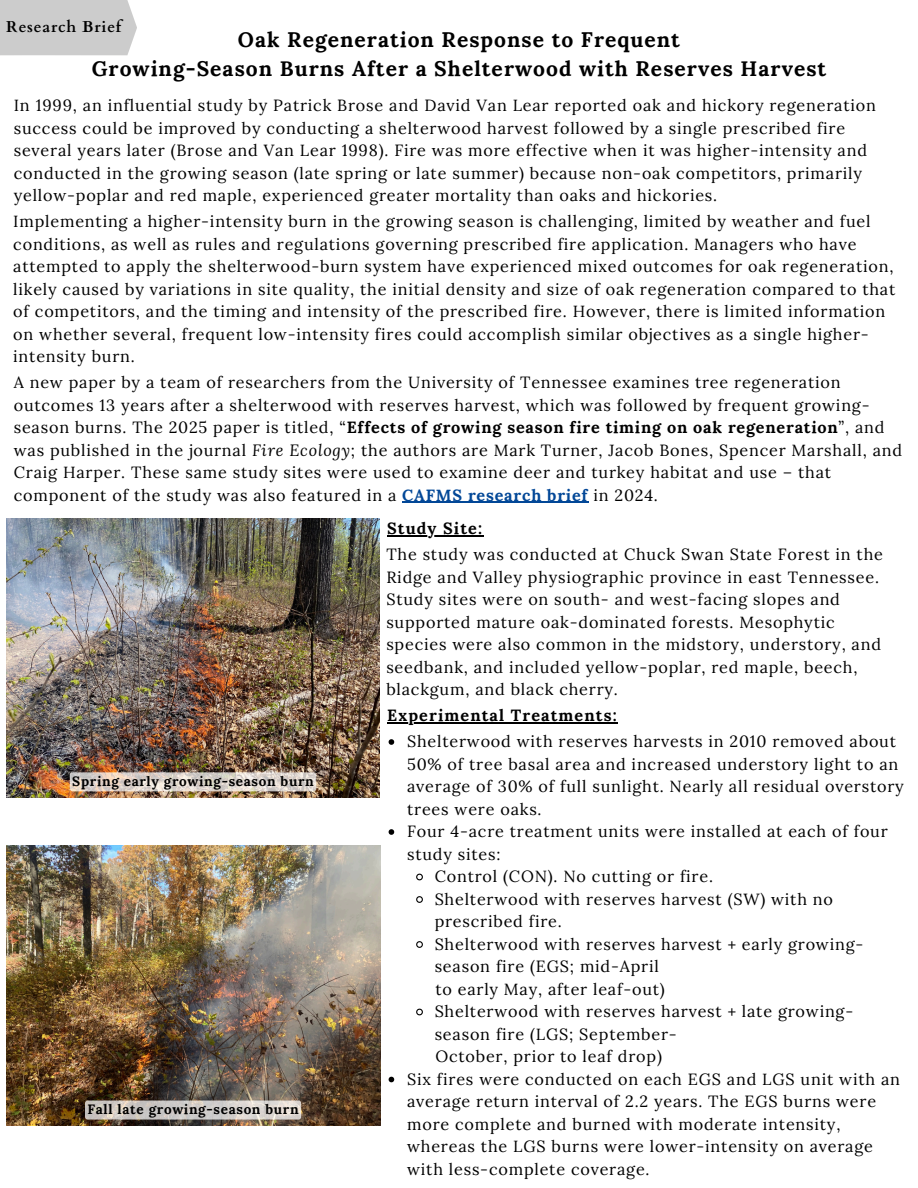
<style>
.page{position:relative;width:918px;height:1188px;background:#fff}
.page>*{position:absolute;margin:0;border:0;box-sizing:border-box;transform-origin:0 0}
.t1{font:700 21px/29.2px "Lora";letter-spacing:.05em;color:#000;text-align:center}
.t2{font:16.2px/22.5px "Lora";letter-spacing:.05em;color:#000}
.t3{font:700 16.2px "Lora";letter-spacing:.07em;color:#000}
.t4{font:700 15.75px "Cardo";letter-spacing:.05em;color:#000}
.t5{font:700 13.5px "Lora";letter-spacing:.05em;color:#000}
.s1{font-weight:700}
.s2{font-style:italic}
.s3{font-weight:700;color:#024797}
</style>
<div class="page">
<div style="left:0;top:0;width:137px;height:55px;background:#ccc"></div>
<img style="left:7px;top:519px;width:372px;height:279px">
<img style="left:7px;top:846px;width:373px;height:280px">
<hr style="left:387px;top:535px;width:96px;height:1px;background:#000">
<hr style="left:402px;top:502px;width:186px;height:1px;background:#024797">
<hr style="left:387px;top:722px;width:231px;height:1px;background:#000">
<svg style="left:389px;top:739px;width:5px;height:6px"></svg>
<svg style="left:389px;top:829px;width:5px;height:6px"></svg>
<svg style="left:416px;top:873px;width:7px;height:8px"></svg>
<svg style="left:416px;top:896px;width:7px;height:7px"></svg>
<svg style="left:416px;top:941px;width:7px;height:7px"></svg>
<svg style="left:416px;top:1008px;width:7px;height:8px"></svg>
<svg style="left:389px;top:1077px;width:5px;height:5px"></svg>
<svg style="left:70px;top:772px;width:246px;height:19px;background:#dcd2ca"></svg>
<svg style="left:85px;top:1101px;width:216px;height:19px;background:#d0cbc6"></svg>
<h1 class="t4" style="left:6px;top:16px;width:116px">Research Brief</h1>
<h2 class="t1" style="left:92px;top:25px;width:736px">Oak Regeneration Response to Frequent<br>Growing-Season Burns After a Shelterwood with Reserves Harvest</h2>
<h3 class="t2" style="left:14px;top:94px;width:864px">In 1999, an influential study by Patrick Brose and David Van Lear reported oak and hickory regeneration success could be improved by conducting a shelterwood harvest followed by a single prescribed fire several years later (Brose and Van Lear 1998). Fire was more effective when it was higher-intensity and conducted in the growing season (late spring or late summer) because non-oak competitors, primarily yellow-poplar and red maple, experienced greater mortality than oaks and hickories.</h3>
<h3 class="t2" style="left:13px;top:210px;width:884px">Implementing a higher-intensity burn in the growing season is challenging, limited by weather and fuel conditions, as well as rules and regulations governing prescribed fire application. Managers who have attempted to apply the shelterwood-burn system have experienced mixed outcomes for oak regeneration, likely caused by variations in site quality, the initial density and size of oak regeneration compared to that of competitors, and the timing and intensity of the prescribed fire. However, there is limited information on whether several, frequent low-intensity fires could accomplish similar objectives as a single higher&shy;intensity burn.</h3>
<p class="t2" style="left:14px;top:371px;width:890px">A new paper by a team of researchers from the University of Tennessee examines tree regeneration outcomes 13 years after a shelterwood with reserves harvest, which was followed by frequent growing&shy;season burns. The 2025 paper is titled, “<span class="s1">Effects of growing season fire timing on oak regeneration</span>”, and was published in the journal <span class="s2">Fire Ecology</span>; the authors are Mark Turner, Jacob Bones, Spencer Marshall, and Craig Harper. These same study sites were used to examine deer and turkey habitat and use – that component of the study was also featured in a <span class="s3">CAFMS research brief</span> in 2024.</p>
<h3 class="t5" style="left:72px;top:772px;width:243px">Spring early growing-season burn</h3>
<p class="t5" style="left:87px;top:1100px;width:213px">Fall late growing-season burn</p>
<h3 class="t3" style="left:387px;top:518px;width:96px">Study Site:</h3>
<p class="t2" style="left:386px;top:543px;width:498px">The study was conducted at Chuck Swan State Forest in the Ridge and Valley physiographic province in east Tennessee.<br>Study sites were on south- and west-facing slopes and supported mature oak-dominated forests. Mesophytic species were also common in the midstory, understory, and seedbank, and included yellow-poplar, red maple, beech, blackgum, and black cherry.</p>
<p class="t3" style="left:387px;top:705px;width:231px">Experimental Treatments:</p>
<p class="t2" style="left:407px;top:730px;width:498px">Shelterwood with reserves harvests in 2010 removed about 50% of tree basal area and increased understory light to an average of 30% of full sunlight. Nearly all residual overstory trees were oaks.</p>
<h2 class="t2" style="left:407px;top:820px;width:482px">Four 4-acre treatment units were installed at each of four study sites:</h2>
<h3 class="t2" style="left:435px;top:865px;width:280px">Control (CON). No cutting or fire.</h3>
<h2 class="t2" style="left:435px;top:887px;width:400px">Shelterwood with reserves harvest (SW) with no prescribed fire.</h2>
<p class="t2" style="left:435px;top:932px;width:430px">Shelterwood with reserves harvest + early growing&shy;season fire (EGS; mid-April</p>
<p class="t2" style="left:435px;top:977px;width:231px">to early May, after leaf-out)</p>
<p class="t2" style="left:435px;top:1000px;width:420px">Shelterwood with reserves harvest + late growing&shy;season fire (LGS; September-</p>
<p class="t2" style="left:435px;top:1045px;width:228px">October, prior to leaf drop)</p>
<p class="t2" style="left:407px;top:1067px;width:494px">Six fires were conducted on each EGS and LGS unit with an average return interval of 2.2 years. The EGS burns were more complete and burned with moderate intensity, whereas the LGS burns were lower-intensity on average with less-complete coverage.</p>
</div>
